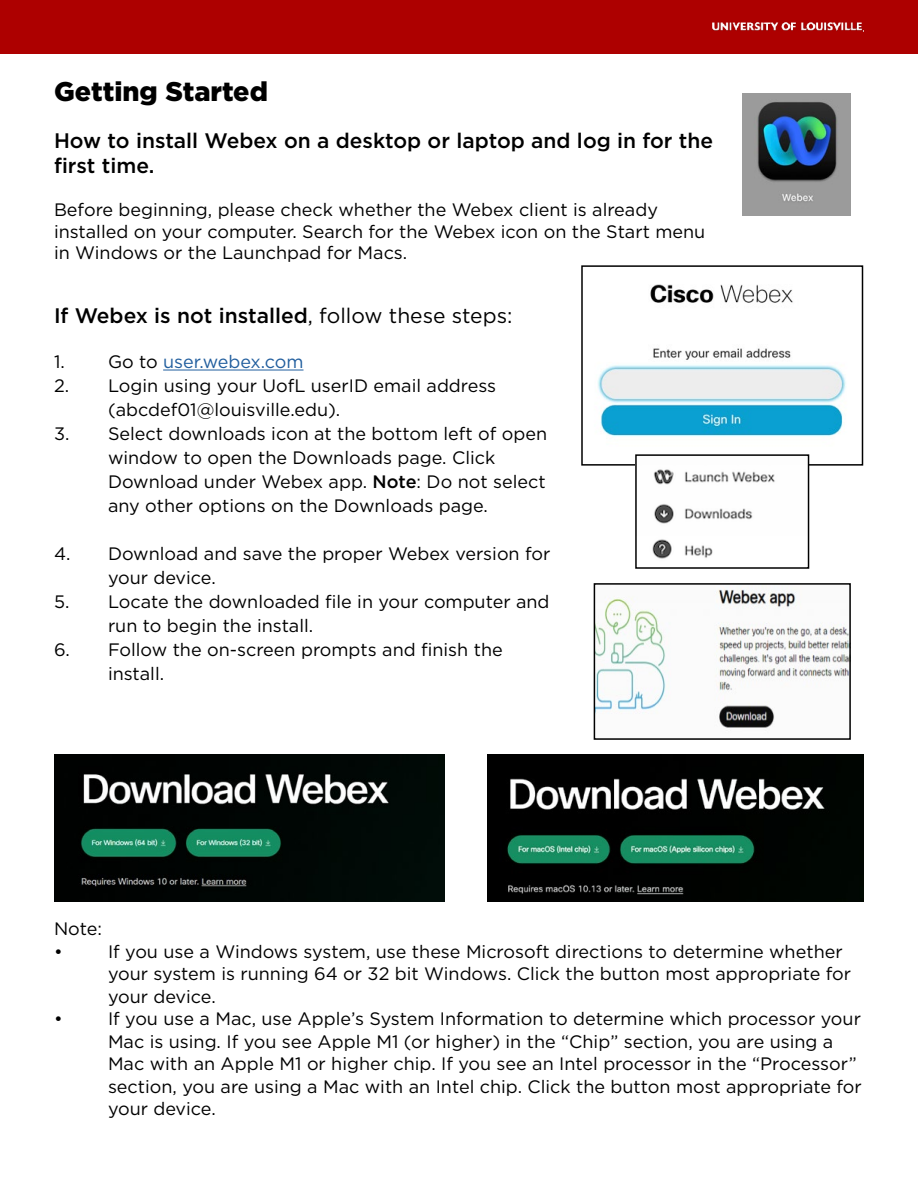
<style>
.page{position:relative;width:918px;height:1188px;background:#fff}
.page>*{position:absolute;margin:0;border:0;box-sizing:border-box;transform-origin:0 0}
.t1{font:900 27px "Gotham";color:#000}
.t2{font:500 21px/25.2px "Gotham";color:#000}
.t3{font:18px/21.6px "Gotham";color:#000}
.t4{font:18px "Gotham";color:#215e9e}
.s1{font-weight:400}
.s2{color:#000}
.s3{font-weight:500}
</style>
<div class="page">
<div style="left:0;top:0;width:918px;height:54px;background:#ad0000"></div>
<img style="left:713px;top:22px;width:151px;height:10px">
<hr style="left:163px;top:370px;width:141px;height:1px;background:#215e9e">
<img style="left:743px;top:94px;width:108px;height:121px">
<img style="left:597px;top:284px;width:249px;height:179px">
<div style="left:581px;top:265px;width:282px;height:201px;border:2px solid #000"></div>
<img style="left:54px;top:754px;width:391px;height:148px">
<img style="left:488px;top:754px;width:376px;height:148px">
<img style="left:638px;top:457px;width:168px;height:102px">
<div style="left:635px;top:454px;width:174px;height:115px;border:2px solid #000"></div>
<img style="left:597px;top:586px;width:251px;height:142px">
<div style="left:594px;top:583px;width:257px;height:157px;border:2px solid #000"></div>
<p class="t1" style="left:54px;top:73px;width:215px">Getting Started</p>
<p class="t2" style="left:54px;top:127px;width:661px">How to install Webex on a desktop or laptop and log in for the first time.</p>
<p class="t3" style="left:54px;top:198px;width:653px">Before beginning, please check whether the Webex client is already installed on your computer. Search for the Webex icon on the Start menu in Windows or the Launchpad for Macs.</p>
<p class="t2" style="left:54px;top:302px;width:460px">If Webex is not installed<span class="s1">, follow these steps:</span></p>
<p class="t4" style="left:54px;top:350px;width:251px"><span class="s2">1. Go to</span> user.webex.com</p>
<p class="t3" style="left:54px;top:375px;width:444px">2. Login using your UofL userID email address</p>
<p class="t3" style="left:108px;top:399px;width:234px">(abcdef01@louisville.edu).</p>
<p class="t3" style="left:54px;top:423px;width:495px">3. Select downloads icon at the bottom left of open</p>
<p class="t3" style="left:108px;top:447px;width:389px">window to open the Downloads page. Click</p>
<p class="t3" style="left:108px;top:471px;width:439px">Download under Webex app. <span class="s3">Note</span>: Do not select</p>
<p class="t3" style="left:108px;top:495px;width:381px">any other options on the Downloads page.</p>
<p class="t3" style="left:54px;top:543px;width:498px">4. Download and save the proper Webex version for</p>
<p class="t3" style="left:108px;top:567px;width:109px">your device.</p>
<p class="t3" style="left:54px;top:591px;width:497px">5. Locate the downloaded file in your computer and</p>
<p class="t3" style="left:108px;top:615px;width:207px">run to begin the install.</p>
<p class="t3" style="left:54px;top:639px;width:450px">6. Follow the on-screen prompts and finish the</p>
<p class="t3" style="left:108px;top:663px;width:58px">install.</p>
<p class="t3" style="left:54px;top:918px;width:50px">Note:</p>
<p class="t3" style="left:54px;top:940px;width:10px">•</p>
<p class="t3" style="left:108px;top:940px;width:736px">If you use a Windows system, use these Microsoft directions to determine whether</p>
<p class="t3" style="left:108px;top:963px;width:745px">your system is running 64 or 32 bit Windows. Click the button most appropriate for</p>
<p class="t3" style="left:108px;top:985px;width:109px">your device.</p>
<p class="t3" style="left:54px;top:1008px;width:10px">•</p>
<p class="t3" style="left:108px;top:1008px;width:754px">If you use a Mac, use Apple’s System Information to determine which processor your</p>
<p class="t3" style="left:108px;top:1030px;width:727px">Mac is using. If you see Apple M1 (or higher) in the “Chip” section, you are using a</p>
<p class="t3" style="left:108px;top:1053px;width:750px">Mac with an Apple M1 or higher chip. If you see an Intel processor in the “Processor”</p>
<p class="t3" style="left:108px;top:1075px;width:755px">section, you are using a Mac with an Intel chip. Click the button most appropriate for</p>
<p class="t3" style="left:108px;top:1098px;width:109px">your device.</p>
</div>
